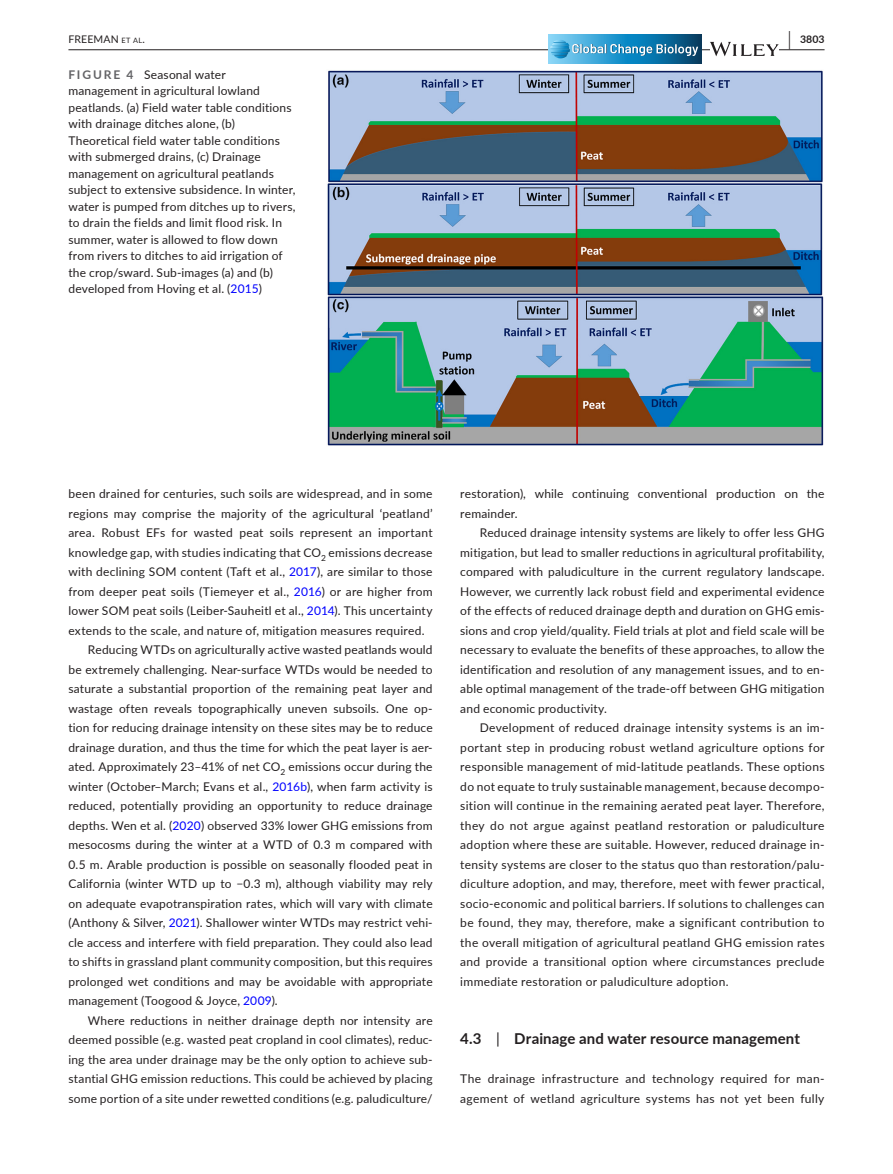
<style>
.page{position:relative;width:893px;height:1174px;background:#fff}
.page>*{position:absolute;margin:0;border:0;box-sizing:border-box;transform-origin:0 0}
.t1{font:700 15px "Lato";letter-spacing:.005em;color:#231f20}
.t2{font:12px/19.5px "Lato";letter-spacing:.015em;color:#231f20}
.t3{font:10.5px "Lato";letter-spacing:.015em;color:#231f20}
.t4{font:700 10.5px "Lato";color:#231f20}
.s1{font-size:7.35px}
.s2{font-size:19.5px}
.s3{font-weight:700;color:#636366}
.s4{color:#00f}
.s5{font-weight:400}
</style>
<div class="page">
<hr style="left:68px;top:49px;width:756px;height:1px;background:#231f20">
<svg style="left:548px;top:34px;width:153px;height:30px;background:#2b8dbd"></svg>
<svg style="left:550px;top:40px;width:149px;height:18px;background:#4999c2"></svg>
<svg style="left:710px;top:42px;width:69px;height:14px"></svg>
<img style="left:327px;top:70px;width:497px;height:376px">
<p class="t3" style="left:68px;top:31px;width:78px">FREEMAN <span class="s1">et al</span>.</p>
<p class="t4" style="left:789px;top:31px;width:37px"><span class="s2">|</span> 3803</p>
<p class="t2" style="left:68px;top:66px;width:229px;line-height:16.5px"><span class="s3">FIGURE 4</span> Seasonal water management in agricultural lowland peatlands. (a) Field water table conditions with drainage ditches alone, (b)<br>Theoretical field water table conditions with submerged drains, (c) Drainage management on agricultural peatlands subject to extensive subsidence. In winter, water is pumped from ditches up to rivers, to drain the fields and limit flood risk. In summer, water is allowed to flow down from rivers to ditches to aid irrigation of the crop/sward. Sub-images (a) and (b) developed from Hoving et al. (<span class="s4">2015</span>)</p>
<p class="t2" style="left:68px;top:483px;width:366px">been drained for centuries, such soils are widespread, and in some</p>
<p class="t2" style="left:68px;top:503px;width:366px">regions may comprise the majority of the agricultural ‘peatland’</p>
<p class="t2" style="left:68px;top:522px;width:366px">area. Robust EFs for wasted peat soils represent an important</p>
<p class="t2" style="left:68px;top:542px;width:366px">knowledge gap, with studies indicating that CO<sub>2</sub> emissions decrease</p>
<p class="t2" style="left:68px;top:561px;width:366px">with declining SOM content (Taft et al., <span class="s4">2017</span>), are similar to those</p>
<p class="t2" style="left:68px;top:581px;width:366px">from deeper peat soils (Tiemeyer et al., <span class="s4">2016</span>) or are higher from</p>
<p class="t2" style="left:68px;top:600px;width:366px">lower SOM peat soils (Leiber-Sauheitl et al., <span class="s4">2014</span>). This uncertainty</p>
<p class="t2" style="left:68px;top:620px;width:358px">extends to the scale, and nature of, mitigation measures required.</p>
<p class="t2" style="left:88px;top:639px;width:346px">Reducing WTDs on agriculturally active wasted peatlands would</p>
<p class="t2" style="left:68px;top:659px;width:366px">be extremely challenging. Near-surface WTDs would be needed to</p>
<p class="t2" style="left:68px;top:678px;width:366px">saturate a substantial proportion of the remaining peat layer and</p>
<p class="t2" style="left:68px;top:698px;width:366px">wastage often reveals topographically uneven subsoils. One op-</p>
<p class="t2" style="left:68px;top:717px;width:366px">tion for reducing drainage intensity on these sites may be to reduce</p>
<p class="t2" style="left:68px;top:737px;width:366px">drainage duration, and thus the time for which the peat layer is aer-</p>
<p class="t2" style="left:68px;top:756px;width:366px">ated. Approximately 23–41% of net CO<sub>2</sub> emissions occur during the</p>
<p class="t2" style="left:68px;top:776px;width:366px">winter (October–March; Evans et al., <span class="s4">2016b</span>), when farm activity is</p>
<p class="t2" style="left:68px;top:795px;width:366px">reduced, potentially providing an opportunity to reduce drainage</p>
<p class="t2" style="left:68px;top:815px;width:366px">depths. Wen et al. (<span class="s4">2020</span>) observed 33% lower GHG emissions from</p>
<p class="t2" style="left:68px;top:834px;width:366px">mesocosms during the winter at a WTD of 0.3 m compared with</p>
<p class="t2" style="left:68px;top:854px;width:366px">0.5 m. Arable production is possible on seasonally flooded peat in</p>
<p class="t2" style="left:68px;top:873px;width:366px">California (winter WTD up to −0.3 m), although viability may rely</p>
<p class="t2" style="left:68px;top:893px;width:366px">on adequate evapotranspiration rates, which will vary with climate</p>
<p class="t2" style="left:68px;top:912px;width:366px">(Anthony &amp; Silver, <span class="s4">2021</span>). Shallower winter WTDs may restrict vehi-</p>
<p class="t2" style="left:68px;top:932px;width:366px">cle access and interfere with field preparation. They could also lead</p>
<p class="t2" style="left:68px;top:951px;width:366px">to shifts in grassland plant community composition, but this requires</p>
<p class="t2" style="left:68px;top:971px;width:366px">prolonged wet conditions and may be avoidable with appropriate</p>
<p class="t2" style="left:68px;top:990px;width:211px">management (Toogood &amp; Joyce, <span class="s4">2009</span>).</p>
<p class="t2" style="left:88px;top:1010px;width:346px">Where reductions in neither drainage depth nor intensity are</p>
<p class="t2" style="left:68px;top:1029px;width:366px">deemed possible (e.g. wasted peat cropland in cool climates), reduc-</p>
<p class="t2" style="left:68px;top:1049px;width:366px">ing the area under drainage may be the only option to achieve sub-</p>
<p class="t2" style="left:68px;top:1068px;width:366px">stantial GHG emission reductions. This could be achieved by placing</p>
<p class="t2" style="left:68px;top:1088px;width:366px">some portion of a site under rewetted conditions (e.g. paludiculture/</p>
<p class="t2" style="left:460px;top:483px;width:366px">restoration), while continuing conventional production on the remainder.</p>
<p class="t2" style="left:460px;top:522px;width:366px;text-align:justify;text-indent:20px">Reduced drainage intensity systems are likely to offer less GHG mitigation, but lead to smaller reductions in agricultural profitability, compared with paludiculture in the current regulatory landscape.<br>However, we currently lack robust field and experimental evidence of the effects of reduced drainage depth and duration on GHG emis&shy;sions and crop yield/quality. Field trials at plot and field scale will be necessary to evaluate the benefits of these approaches, to allow the identification and resolution of any management issues, and to en&shy;able optimal management of the trade-off between GHG mitigation and economic productivity.</p>
<p class="t2" style="left:460px;top:717px;width:366px;text-align:justify;text-indent:20px">Development of reduced drainage intensity systems is an im&shy;portant step in producing robust wetland agriculture options for responsible management of mid-latitude peatlands. These options do not equate to truly sustainable management, because decompo&shy;sition will continue in the remaining aerated peat layer. Therefore, they do not argue against peatland restoration or paludiculture adoption where these are suitable. However, reduced drainage in&shy;tensity systems are closer to the status quo than restoration/palu&shy;diculture adoption, and may, therefore, meet with fewer practical, socio-economic and political barriers. If solutions to challenges can be found, they may, therefore, make a significant contribution to the overall mitigation of agricultural peatland GHG emission rates and provide a transitional option where circumstances preclude immediate restoration or paludiculture adoption.</p>
<p class="t1" style="left:460px;top:1028px;width:341px">4.3 <span class="s5">|</span> Drainage and water resource management</p>
<p class="t2" style="left:460px;top:1068px;width:366px">The drainage infrastructure and technology required for man&shy;agement of wetland agriculture systems has not yet been fully</p>
</div>
